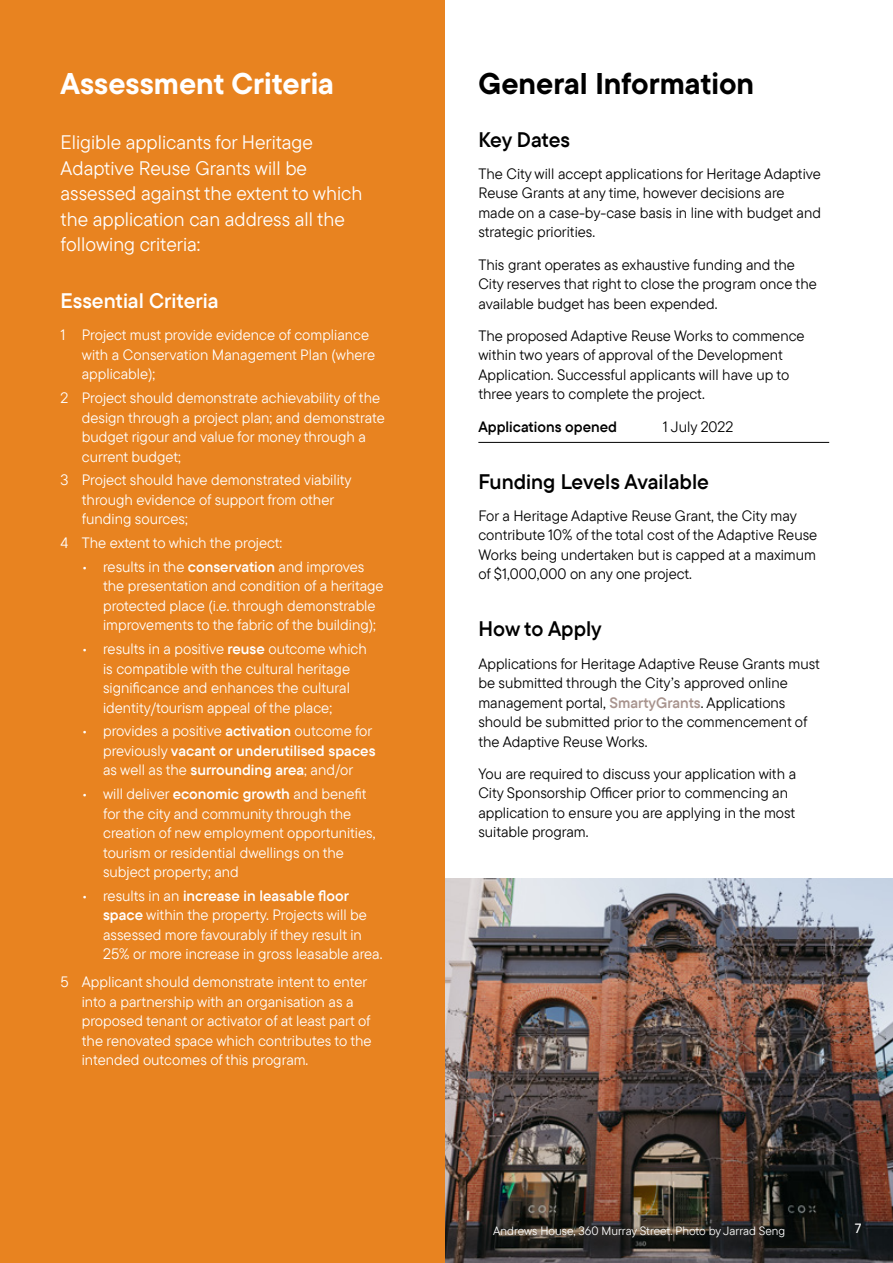
<style>
.page{position:relative;width:893px;height:1263px;background:#fff}
.page>*{position:absolute;margin:0;border:0;box-sizing:border-box;transform-origin:0 0}
.t1{font:700 30px "TT Commons Pro";color:#fff}
.t2{font:700 30px "TT Commons Pro";color:#000}
.t3{font:21px "TT Commons Pro Db";color:#000}
.t4{font:21px "TT Commons Pro Db";color:#fff}
.t5{font:19.5px/25.5px "TT Commons Pro";color:#fff}
.t6{font:15px/19.5px "TT Commons Pro";color:#fff}
.t7{font:15px/19.5px "TT Commons Pro";color:#000}
.t8{font:15px "TT Commons Pro Db";color:#fff}
.t9{font:15px "TT Commons Pro Db";color:#000}
.t10{font:500 13.5px "TT Commons Pro";color:#fff}
.t11{font:12px "TT Commons Pro";color:#fff}
.s1{font-family:"TT Commons Pro Db"}
.s2{font-family:"TT Commons Pro"}
.s3{font-family:"TT Commons Pro Db";color:#a8948e}
</style>
<div class="page">
<img style="left:444px;top:878px;width:449px;height:385px">
<div style="left:0;top:0;width:444px;height:1263px;background:#e88320"></div>
<hr style="left:478px;top:442px;width:351px;height:1px;background:#000">
<h1 class="t1" style="left:61px;top:61px;width:275px">Assessment Criteria</h1>
<h3 class="t5" style="left:61px;top:129px;width:303px">Eligible applicants for Heritage<br>Adaptive Reuse Grants will be assessed against the extent to which the application can address all the following criteria:</h3>
<h2 class="t4" style="left:61px;top:285px;width:160px">Essential Criteria</h2>
<p class="t6" style="left:82px;top:325px;width:295px;text-indent:-21px">1 Project must provide evidence of compliance with a Conservation Management Plan (where applicable);</p>
<p class="t6" style="left:82px;top:388px;width:304px;text-indent:-21px">2 Project should demonstrate achievability of the design through a project plan; and demonstrate budget rigour and value for money through a current budget;</p>
<p class="t6" style="left:82px;top:470px;width:271px;text-indent:-21px">3 Project should have demonstrated viability through evidence of support from other funding sources;</p>
<p class="t6" style="left:61px;top:533px;width:223px">4 The extent to which the project:</p>
<p class="t6" style="left:103px;top:557px;width:282px;text-indent:-21px">• results in the <span class="s1">conservation</span> and improves the presentation and condition of a heritage protected place (i.e. through demonstrable improvements to the fabric of the building);</p>
<p class="t6" style="left:103px;top:639px;width:265px;text-indent:-21px">• results in a positive <span class="s1">reuse</span> outcome which is compatible with the cultural heritage significance and enhances the cultural identity/tourism appeal of the place;</p>
<p class="t6" style="left:82px;top:721px;width:292px">• provides a positive <span class="s1">activation</span> outcome for</p>
<p class="t8" style="left:103px;top:739px;width:274px"><span class="s2">previously</span> vacant or underutilised spaces</p>
<p class="t6" style="left:103px;top:760px;width:252px">as well as the <span class="s1">surrounding area</span>; and/or</p>
<p class="t6" style="left:103px;top:784px;width:274px;text-indent:-21px">• will deliver <span class="s1">economic growth</span> and benefit for the city and community through the creation of new employment opportunities, tourism or residential dwellings on the subject property; and</p>
<p class="t8" style="left:82px;top:884px;width:269px"><span class="s2">• results in an</span> increase in leasable floor</p>
<p class="t6" style="left:103px;top:905px;width:281px"><span class="s1">space</span> within the property. Projects will be assessed more favourably if they result in<br>25% or more increase in gross leasable area.</p>
<p class="t6" style="left:82px;top:972px;width:291px;text-indent:-21px">5 Applicant should demonstrate intent to enter into a partnership with an organisation as a proposed tenant or activator of at least part of the renovated space which contributes to the intended outcomes of this program.</p>
<h1 class="t2" style="left:478px;top:61px;width:277px">General Information</h1>
<h2 class="t3" style="left:478px;top:124px;width:93px">Key Dates</h2>
<p class="t7" style="left:478px;top:164px;width:344px">The City will accept applications for Heritage Adaptive Reuse Grants at any time, however decisions are made on a case-by-case basis in line with budget and strategic priorities.</p>
<p class="t7" style="left:478px;top:255px;width:340px">This grant operates as exhaustive funding and the<br>City reserves that right to close the program once the available budget has been expended.</p>
<p class="t7" style="left:478px;top:326px;width:328px">The proposed Adaptive Reuse Works to commence within two years of approval of the Development Application. Successful applicants will have up to three years to complete the project.</p>
<p class="t9" style="left:478px;top:415px;width:140px">Applications opened</p>
<p class="t7" style="left:663px;top:417px;width:72px">1 July 2022</p>
<h2 class="t3" style="left:478px;top:466px;width:232px">Funding Levels Available</h2>
<p class="t7" style="left:478px;top:506px;width:340px">For a Heritage Adaptive Reuse Grant, the City may contribute 10% of the total cost of the Adaptive Reuse Works being undertaken but is capped at a maximum of $1,000,000 on any one project.</p>
<h2 class="t3" style="left:478px;top:613px;width:125px">How to Apply</h2>
<p class="t7" style="left:478px;top:654px;width:343px">Applications for Heritage Adaptive Reuse Grants must be submitted through the City’s approved online management portal, <span class="s3">SmartyGrants</span>. Applications should be submitted prior to the commencement of the Adaptive Reuse Works.</p>
<p class="t7" style="left:478px;top:764px;width:319px">You are required to discuss your application with a City Sponsorship Officer prior to commencing an application to ensure you are applying in the most suitable program.</p>
<p class="t11" style="left:493px;top:1222px;width:294px">Andrews House, 360 Murray Street. Photo by Jarrad Seng</p>
<p class="t10" style="left:855px;top:1218px;width:8px">7</p>
</div>
